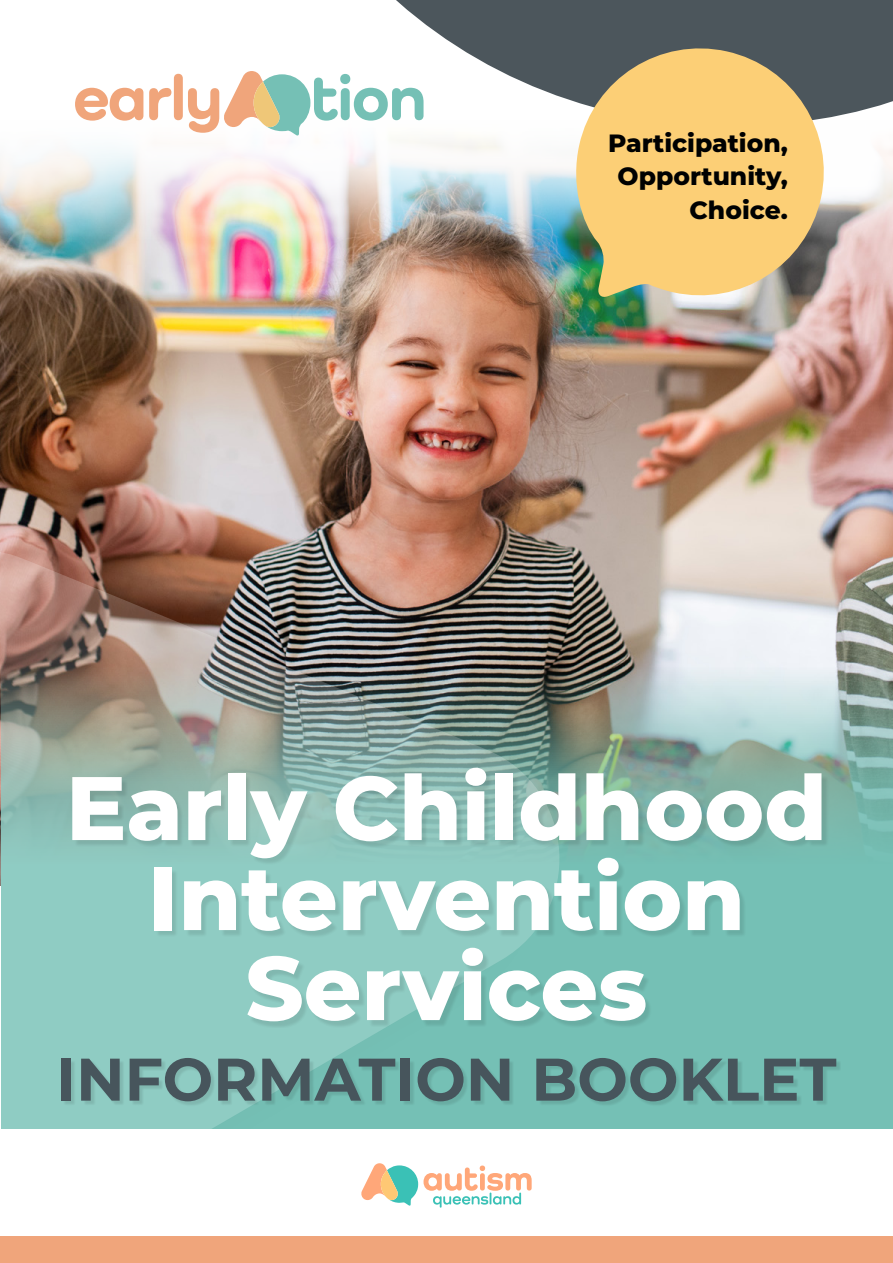
<style>
.page{position:relative;width:893px;height:1263px;background:#fff}
.page>*{position:absolute;margin:0;border:0;box-sizing:border-box;transform-origin:0 0}
.t1{font:800 90px/90px "Montserrat";color:#fff;text-align:center}
.t2{font:700 60px "Montserrat";color:#47555c}
.t3{font:800 24.9px/33.3px "Montserrat";color:#000101;text-align:right}
</style>
<div class="page">
<img style="left:0;top:113px;width:893px;height:555px">
<svg style="left:568px;top:668px;width:325px;height:461px;background:#8bbbb3"></svg>
<div style="left:0;top:519px;width:568px;height:744px;background:#000;opacity:.15"></div>
<img style="left:0;top:536px;width:562px;height:593px">
<div style="left:74px;top:769px;width:755px;height:259px;background:#000;opacity:.1"></div>
<svg style="left:173px;top:0;width:720px;height:150px"></svg>
<svg style="left:571px;top:37px;width:265px;height:270px;background:#d1b678"></svg>
<div style="left:63px;top:1060px;width:778px;height:47px;background:#000;opacity:.1"></div>
<div style="left:0;top:1235px;width:893px;height:28px;background:#f0a57b"></div>
<div style="left:0;top:1129px;width:893px;height:106px;background:#fff"></div>
<svg style="left:361px;top:1163px;width:171px;height:44px"></svg>
<svg style="left:75px;top:88px;width:68px;height:33px"></svg>
<svg style="left:149px;top:88px;width:22px;height:32px"></svg>
<div style="left:174px;top:74px;width:9px;height:46px;background:#f0a57b;border-radius:5px"></div>
<svg style="left:188px;top:71px;width:236px;height:65px"></svg>
<p class="t3" style="left:608px;top:125px;width:181px">Participation,<br>Opportunity,<br>Choice.</p>
<p class="t1" style="left:66px;top:758px;width:762px">Early Childhood<br>Intervention<br>Services</p>
<p class="t2" style="left:56px;top:1036px;width:782px">INFORMATION BOOKLET</p>
</div>
